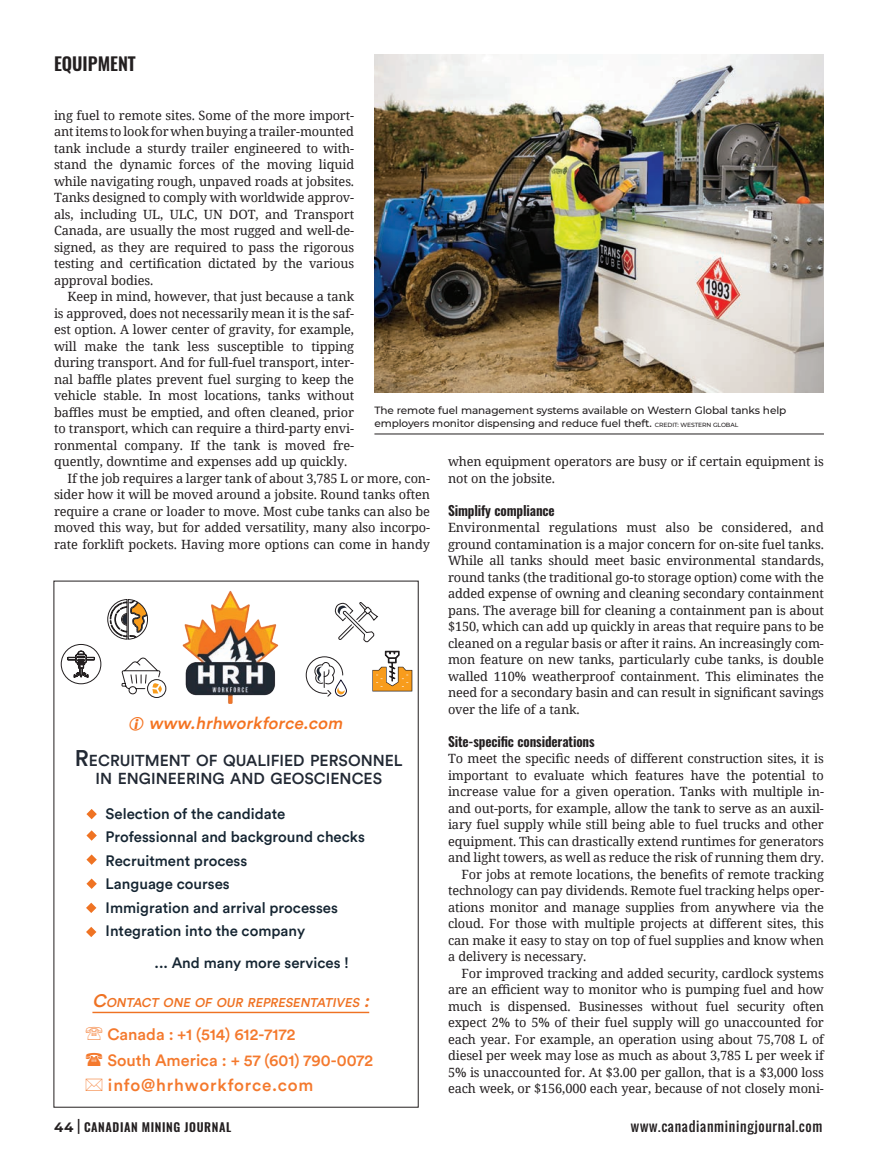
<style>
.page{position:relative;width:878px;height:1161px;background:#fff}
.page>*{position:absolute;margin:0;border:0;box-sizing:border-box;transform-origin:0 0}
.t1{font:600 18px "Oswald";color:#231f20}
.t2{font:500 17.1px "Circular Std";letter-spacing:.05em;color:#f4792d}
.t3{font:italic 500 17.1px "Circular Std";color:#f47321}
.t4{font:500 16.05px/25.5px "Circular Std";color:#f4792d}
.t5{font:500 15.75px/18.1px "Circular Std";color:#222934;text-align:center}
.t6{font:500 15px/23.5px "Circular Std";color:#152532}
.t7{font:600 13.5px "Oswald";letter-spacing:-.01em;color:#231f20}
.t8{font:13.5px "Oswald";letter-spacing:.05em;color:#231f20}
.t9{font:12.75px/16.5px "Noto Serif";letter-spacing:-.01em;color:#231f20;text-align:justify}
.t10{font:italic 500 12.6px "Circular Std";color:#ef7223}
.t11{font:600 12px "Oswald";letter-spacing:.05em;color:#231f20}
.t12{font:500 10.5px/13.5px "Montserrat";letter-spacing:-.01em;color:#231f20}
.s1{font-size:6px}
.s2{font-size:22.5px}
.s3{font-size:18px}
.s4{font-size:16.35px}
.s5{font-family:"Montserrat";font-weight:700;font-size:13.5px}
.s6{font-weight:400;font-size:15px}
</style>
<div class="page">
<img style="left:182px;top:590px;width:97px;height:114px">
<div style="left:61px;top:644px;width:40px;height:40px;border:1px solid #231f20;border-radius:50%"></div>
<svg style="left:67px;top:651px;width:28px;height:27px"></svg>
<div style="left:335px;top:680px;width:12px;height:17px;border:1px solid #0f0e28;border-radius:6px"></div>
<svg style="left:305px;top:656px;width:40px;height:41px"></svg>
<svg style="left:334px;top:602px;width:44px;height:41px"></svg>
<svg style="left:107px;top:599px;width:41px;height:41px"></svg>
<div style="left:147px;top:679px;width:19px;height:19px;border:1px solid #231f20;border-radius:50%"></div>
<svg style="left:121px;top:657px;width:41px;height:38px"></svg>
<svg style="left:372px;top:651px;width:40px;height:40px"></svg>
<svg style="left:86px;top:830px;width:11px;height:11px"></svg>
<svg style="left:86px;top:809px;width:11px;height:10px"></svg>
<svg style="left:86px;top:879px;width:11px;height:10px"></svg>
<svg style="left:86px;top:854px;width:11px;height:11px"></svg>
<svg style="left:86px;top:903px;width:10px;height:10px"></svg>
<svg style="left:86px;top:927px;width:10px;height:10px"></svg>
<hr style="left:92px;top:1012px;width:277px;height:1px;background:#ef7223">
<img style="left:374px;top:54px;width:450px;height:339px">
<hr style="left:374px;top:434px;width:449px;height:1px;background:#231f20">
<h1 class="t1" style="left:54px;top:51px;width:83px">EQUIPMENT</h1>
<p class="t9" style="left:54px;top:107px;width:301px">ing fuel to remote sites. Some of the more import&shy;ant items to look for when buying a trailer-mounted tank include a sturdy trailer engineered to with&shy;stand the dynamic forces of the moving liquid while navigating rough, unpaved roads at jobsites.<br>Tanks designed to comply with worldwide approv&shy;als, including UL, ULC, UN DOT, and Transport Canada, are usually the most rugged and well-de&shy;signed, as they are required to pass the rigorous testing and certification dictated by the various approval bodies.</p>
<p class="t9" style="left:68px;top:288px;width:288px">Keep in mind, however, that just because a tank</p>
<p class="t9" style="left:54px;top:305px;width:301px">is approved, does not necessarily mean it is the saf-</p>
<p class="t9" style="left:54px;top:321px;width:301px">est option. A lower center of gravity, for example,</p>
<p class="t9" style="left:54px;top:338px;width:301px">will make the tank less susceptible to tipping</p>
<p class="t9" style="left:54px;top:354px;width:301px">during transport. And for full-fuel transport, inter-</p>
<p class="t9" style="left:54px;top:371px;width:301px">nal baffle plates prevent fuel surging to keep the</p>
<p class="t9" style="left:54px;top:387px;width:301px">vehicle stable. In most locations, tanks without</p>
<p class="t9" style="left:54px;top:404px;width:301px">baffles must be emptied, and often cleaned, prior</p>
<p class="t9" style="left:54px;top:420px;width:301px">to transport, which can require a third-party envi-</p>
<p class="t9" style="left:54px;top:437px;width:301px">ronmental company. If the tank is moved fre-</p>
<p class="t9" style="left:54px;top:453px;width:295px">quently, downtime and expenses add up quickly.</p>
<p class="t9" style="left:68px;top:470px;width:364px">If the job requires a larger tank of about 3,785 L or more, con-</p>
<p class="t9" style="left:54px;top:486px;width:377px">sider how it will be moved around a jobsite. Round tanks often</p>
<p class="t9" style="left:54px;top:503px;width:377px">require a crane or loader to move. Most cube tanks can also be</p>
<p class="t9" style="left:54px;top:519px;width:377px">moved this way, but for added versatility, many also incorpo-</p>
<p class="t9" style="left:54px;top:536px;width:377px">rate forklift pockets. Having more options can come in handy</p>
<p class="t12" style="left:374px;top:403px;width:413px">The remote fuel management systems available on Western Global tanks help employers monitor dispensing and reduce fuel theft. <span class="s1">CREDIT: WESTERN GLOBAL</span></p>
<p class="t9" style="left:448px;top:453px;width:377px">when equipment operators are busy or if certain equipment is not on the jobsite.</p>
<p class="t7" style="left:448px;top:501px;width:108px">Simplify compliance</p>
<p class="t9" style="left:448px;top:519px;width:377px">Environmental regulations must also be considered, and ground contamination is a major concern for on-site fuel tanks.<br>While all tanks should meet basic environmental standards, round tanks (the traditional go-to storage option) come with the added expense of owning and cleaning secondary containment pans. The average bill for cleaning a containment pan is about $150, which can add up quickly in areas that require pans to be cleaned on a regular basis or after it rains. An increasingly com&shy;mon feature on new tanks, particularly cube tanks, is double walled 110% weatherproof containment. This eliminates the need for a secondary basin and can result in significant savings over the life of a tank.</p>
<p class="t7" style="left:448px;top:732px;width:148px">Site-specific considerations</p>
<p class="t9" style="left:448px;top:750px;width:377px">To meet the specific needs of different construction sites, it is</p>
<p class="t9" style="left:448px;top:767px;width:377px">important to evaluate which features have the potential to</p>
<p class="t9" style="left:448px;top:783px;width:377px">increase value for a given operation. Tanks with multiple in-</p>
<p class="t9" style="left:448px;top:800px;width:377px">and out-ports, for example, allow the tank to serve as an auxil-</p>
<p class="t9" style="left:448px;top:816px;width:377px">iary fuel supply while still being able to fuel trucks and other</p>
<p class="t9" style="left:448px;top:833px;width:377px">equipment. This can drastically extend runtimes for generators</p>
<p class="t9" style="left:448px;top:849px;width:377px">and light towers, as well as reduce the risk of running them dry.</p>
<p class="t9" style="left:461px;top:866px;width:364px">For jobs at remote locations, the benefits of remote tracking</p>
<p class="t9" style="left:448px;top:882px;width:377px">technology can pay dividends. Remote fuel tracking helps oper-</p>
<p class="t9" style="left:448px;top:899px;width:377px">ations monitor and manage supplies from anywhere via the</p>
<p class="t9" style="left:448px;top:915px;width:377px">cloud. For those with multiple projects at different sites, this</p>
<p class="t9" style="left:448px;top:932px;width:377px">can make it easy to stay on top of fuel supplies and know when</p>
<p class="t9" style="left:448px;top:948px;width:140px">a delivery is necessary.</p>
<p class="t9" style="left:461px;top:965px;width:364px">For improved tracking and added security, cardlock systems</p>
<p class="t9" style="left:448px;top:981px;width:377px">are an efficient way to monitor who is pumping fuel and how</p>
<p class="t9" style="left:448px;top:998px;width:377px">much is dispensed. Businesses without fuel security often</p>
<p class="t9" style="left:448px;top:1014px;width:377px">expect 2% to 5% of their fuel supply will go unaccounted for</p>
<p class="t9" style="left:448px;top:1031px;width:377px">each year. For example, an operation using about 75,708 L of</p>
<p class="t9" style="left:448px;top:1047px;width:377px">diesel per week may lose as much as about 3,785 L per week if</p>
<p class="t9" style="left:448px;top:1064px;width:377px">5% is unaccounted for. At $3.00 per gallon, that is a $3,000 loss</p>
<p class="t9" style="left:448px;top:1080px;width:377px">each week, or $156,000 each year, because of not closely moni-</p>
<h2 class="t3" style="left:149px;top:712px;width:199px">www.hrhworkforce.com</h2>
<p class="t5" style="left:75px;top:751px;width:329px"><span class="s2">R</span>ECRUITMENT OF QUALIFIED PERSONNEL<br>IN ENGINEERING AND GEOSCIENCES</p>
<p class="t6" style="left:106px;top:802px;width:261px">Selection of the candidate<br>Professionnal and background checks<br>Recruitment process<br>Language courses<br>Immigration and arrival processes<br>Integration into the company</p>
<p class="t6" style="left:155px;top:951px;width:196px">... And many more services !</p>
<p class="t10" style="left:92px;top:994px;width:282px"><span class="s3">C</span>ONTACT ONE OF OUR REPRESENTATIVES <span class="s3">:</span></p>
<p class="t4" style="left:107px;top:1021px;width:267px"><span class="s4">Canada :</span> +1 (514) 612-7172<br><span class="s4">South America :</span> + 57 (601) 790-0072</p>
<h2 class="t2" style="left:108px;top:1074px;width:207px">info@hrhworkforce.com</h2>
<p class="t11" style="left:54px;top:1118px;width:179px"><span class="s5">44</span> <span class="s6">|</span> CANADIAN MINING JOURNAL</p>
<p class="t8" style="left:631px;top:1116px;width:193px">www.canadianminingjournal.com</p>
</div>
